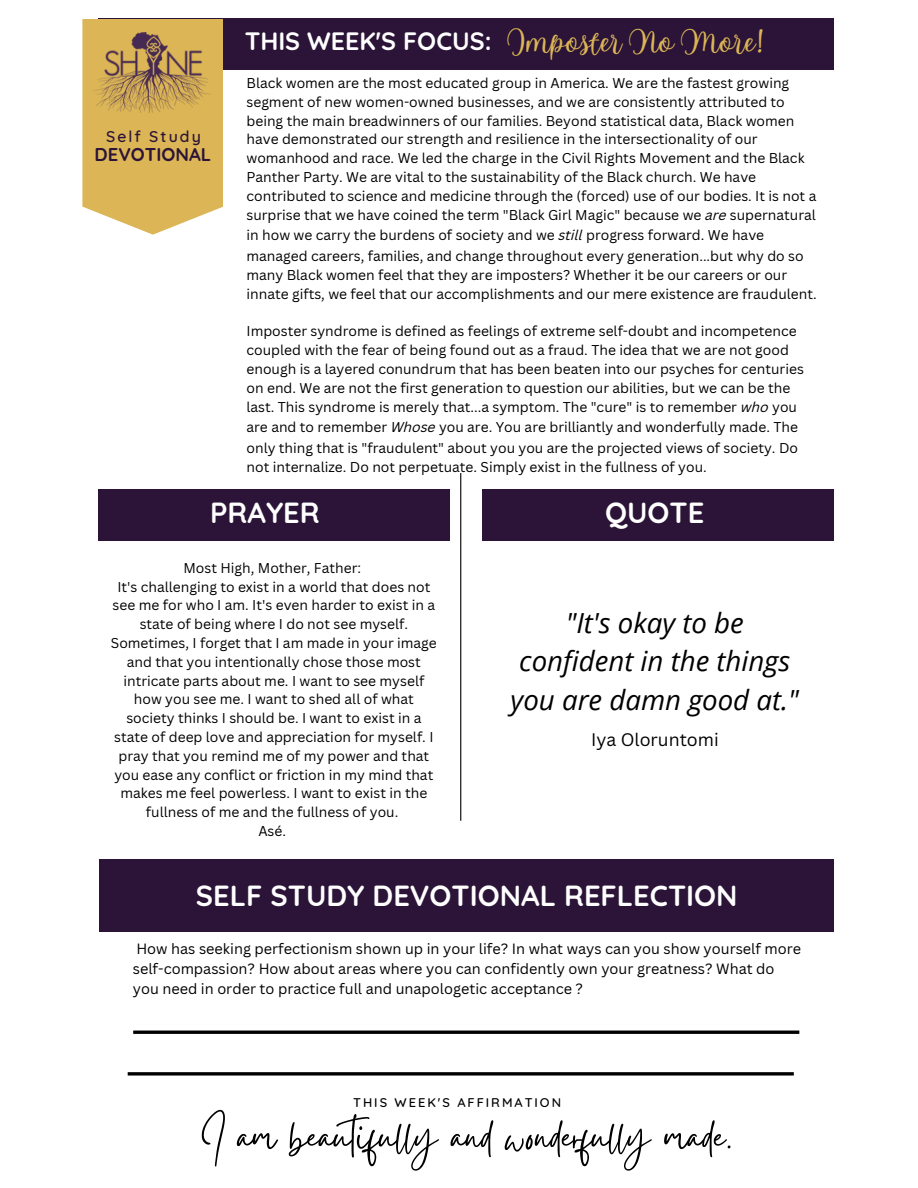
<style>
.page{position:relative;width:918px;height:1188px;background:#fff}
.page>*{position:absolute;margin:0;border:0;box-sizing:border-box;transform-origin:0 0}
.t1{font:51.45px "Gistesy";color:#000}
.t2{font:40.95px "Howell Script";color:#dbb556}
.t3{font:700 28.95px "Quicksand";color:#fff}
.t4{font:italic 27.75px/38.5px "Open Sans";color:#000;text-align:center}
.t5{font:700 25.05px "Quicksand";color:#fff}
.t6{font:700 18.45px "Quicksand";color:#2b1437}
.t7{font:17.7px "Canva Sans";color:#000}
.t8{font:500 15.9px "Quicksand";letter-spacing:.13em;color:#2b1437}
.t9{font:14.55px/19.8px "Canva Sans";color:#000}
.t10{font:13.8px/18.8px "Canva Sans";color:#000}
.t11{font:500 12.9px "Quicksand";letter-spacing:.15em;color:#000}
.s1{font-style:italic}
</style>
<div class="page">
<div style="left:99px;top:19px;width:735px;height:51px;background:#2b1437"></div>
<div style="left:99px;top:859px;width:734px;height:73px;background:#2b1437"></div>
<svg style="left:82px;top:19px;width:141px;height:216px;background:#debc66"></svg>
<img style="left:94px;top:32px;width:117px;height:80px">
<svg style="left:128px;top:1072px;width:666px;height:4px;background:#272727"></svg>
<hr style="left:133px;top:1031px;width:666px;height:3px;background:#000">
<hr style="left:460px;top:473px;width:1px;height:348px;background:#000">
<div style="left:98px;top:489px;width:352px;height:52px;background:#2b1437"></div>
<div style="left:482px;top:489px;width:352px;height:52px;background:#2b1437"></div>
<p class="t8" style="left:106px;top:126px;width:96px">Self Study</p>
<h6 class="t6" style="left:95px;top:143px;width:118px">DEVOTIONAL</h6>
<p class="t5" style="left:245px;top:25px;width:248px">THIS WEEK'S FOCUS:</p>
<h2 class="t2" style="left:507px;top:24px;width:260px">ImposterNoMore!</h2>
<p class="t10" style="left:247px;top:73px;width:571px">Black women are the most educated group in America. We are the fastest growing segment of new women-owned businesses, and we are consistently attributed to being the main breadwinners of our families. Beyond statistical data, Black women have demonstrated our strength and resilience in the intersectionality of our womanhood and race. We led the charge in the Civil Rights Movement and the Black Panther Party. We are vital to the sustainability of the Black church. We have contributed to science and medicine through the (forced) use of our bodies. It is not a surprise that we have coined the term "Black Girl Magic" because we <span class="s1">are</span> supernatural</p>
<p class="t10" style="left:247px;top:225px;width:559px;line-height:20.7px">in how we carry the burdens of society and we <span class="s1">still</span> progress forward. We have managed careers, families, and change throughout every generation...but why do so</p>
<p class="t10" style="left:247px;top:265px;width:572px">many Black women feel that they are imposters? Whether it be our careers or our innate gifts, we feel that our accomplishments and our mere existence are fraudulent.</p>
<p class="t10" style="left:247px;top:322px;width:559px">Imposter syndrome is defined as feelings of extreme self-doubt and incompetence coupled with the fear of being found out as a fraud. The idea that we are not good enough is a layered conundrum that has been beaten into our psyches for centuries on end. We are not the first generation to question our abilities, but we can be the last. This syndrome is merely that...a symptom. The "cure" is to remember <span class="s1">who</span> you</p>
<p class="t10" style="left:247px;top:417px;width:553px;line-height:20.7px">are and to remember <span class="s1">Whose</span> you are. You are brilliantly and wonderfully made. The only thing that is "fraudulent" about you you are the projected views of society. Do</p>
<p class="t10" style="left:247px;top:457px;width:462px">not internalize. Do not perpetuate. Simply exist in the fullness of you.</p>
<p class="t3" style="left:210px;top:494px;width:111px">PRAYER</p>
<h4 class="t3" style="left:605px;top:494px;width:101px">QUOTE</h4>
<p class="t10" style="left:183px;top:558px;width:179px">Most High, Mother, Father:</p>
<h3 class="t10" style="left:111px;top:577px;width:327px;text-align:center">It's challenging to exist in a world that does not see me for who I am. It's even harder to exist in a state of being where I do not see myself.<br>Sometimes, I forget that I am made in your image and that you intentionally chose those most intricate parts about me. I want to see myself how you see me. I want to shed all of what society thinks I should be. I want to exist in a state of deep love and appreciation for myself. I pray that you remind me of my power and that you ease any conflict or friction in my mind that makes me feel powerless. I want to exist in the fullness of me and the fullness of you.</h3>
<p class="t10" style="left:258px;top:821px;width:29px">Asé.</p>
<h3 class="t4" style="left:511px;top:602px;width:290px">"It's okay to be confident in the things you are damn good at."</h3>
<h3 class="t7" style="left:591px;top:727px;width:129px">Iya Oloruntomi</h3>
<h5 class="t3" style="left:196px;top:877px;width:543px">SELF STUDY DEVOTIONAL REFLECTION</h5>
<p class="t9" style="left:133px;top:939px;width:670px">How has seeking perfectionism shown up in your life? In what ways can you show yourself more self-compassion? How about areas where you can confidently own your greatness? What do you need in order to practice full and unapologetic acceptance ?</p>
<p class="t11" style="left:353px;top:1094px;width:209px">THIS WEEK'S AFFIRMATION</p>
<p class="t1" style="left:199px;top:1101px;width:535px">I am beautifully and wonderfully made.</p>
</div>
